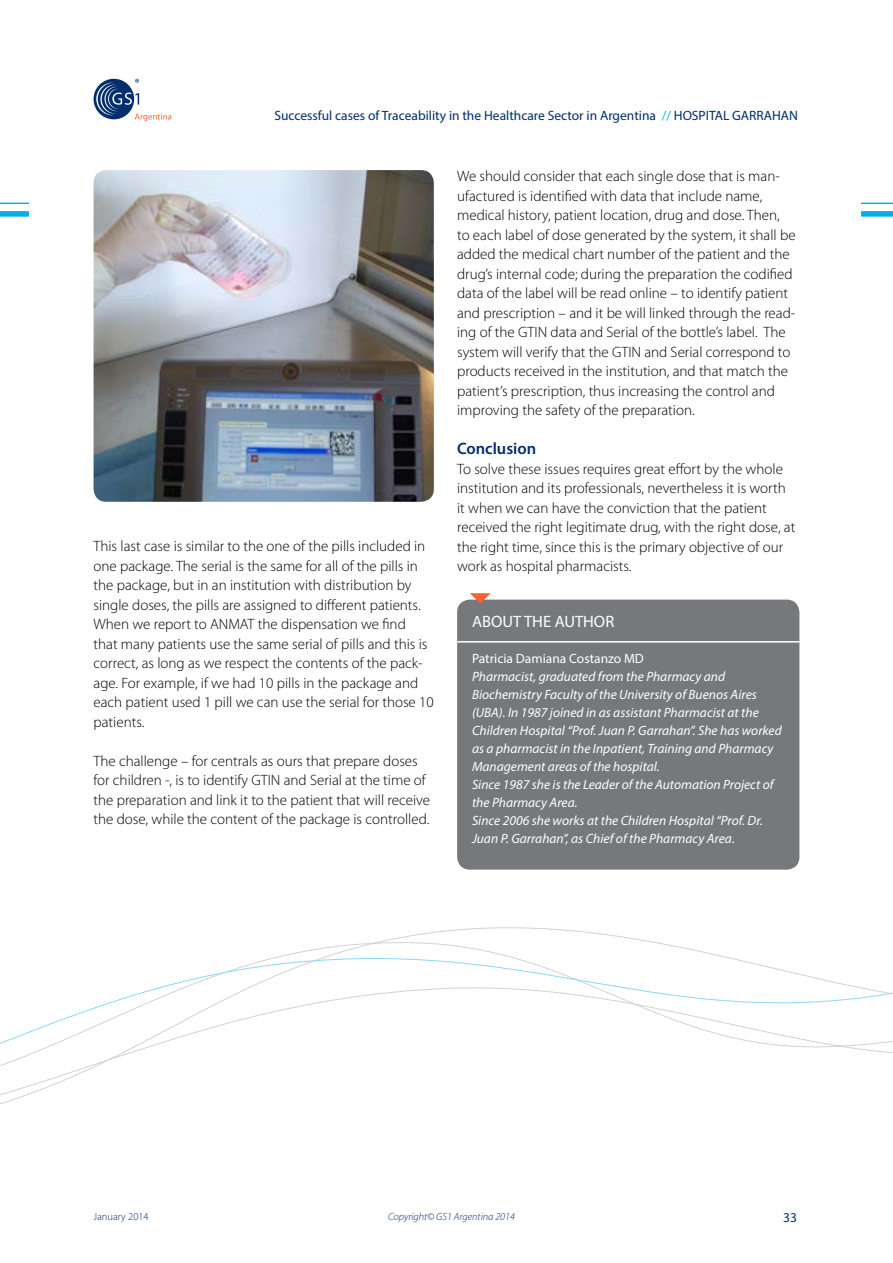
<style>
.page{position:relative;width:893px;height:1263px;background:#fff}
.page>*{position:absolute;margin:0;border:0;box-sizing:border-box;transform-origin:0 0}
.t1{font:16.5px "Myriad Pro";color:#fff}
.t2{font:600 16.5px "Myriad Pro";color:#002d6c}
.t3{font:300 15px/19.5px "Myriad Pro";color:#000}
.t4{font:italic 13.5px/18px "Myriad Pro";color:#fff}
.t5{font:13.5px "Myriad Pro";color:#002d6c}
.t6{font:13.5px "Myriad Pro";color:#fff}
.t7{font:italic 300 10.5px "Myriad Pro";color:#002d6c}
.t8{font:300 10.5px "Myriad Pro";color:#002d6c}
.s1{color:#00b1ec}
</style>
<div class="page">
<svg style="left:0;top:931px;width:893px;height:173px"></svg>
<div style="left:94px;top:79px;width:40px;height:40px;background:#002d6c;border-radius:50%"></div>
<svg style="left:96px;top:79px;width:75px;height:42px"></svg>
<svg style="left:0;top:202px;width:29px;height:15px"></svg>
<svg style="left:861px;top:202px;width:32px;height:15px"></svg>
<img style="left:94px;top:170px;width:340px;height:332px">
<div style="left:457px;top:600px;width:342px;height:270px;background:#77787b;border-radius:13px"></div>
<svg style="left:470px;top:593px;width:21px;height:11px"></svg>
<hr style="left:457px;top:641px;width:344px;height:1px;background:#fff">
<p class="t5" style="left:274px;top:108px;width:525px">Successful cases of Traceability in the Healthcare Sector in Argentina <span class="s1">//</span> HOSPITAL GARRAHAN</p>
<p class="t3" style="left:94px;top:537px;width:342px">This last case is similar to the one of the pills included in one package. The serial is the same for all of the pills in the package, but in an institution with distribution by single doses, the pills are assigned to different patients.<br>When we report to ANMAT the dispensation we find<br>that many patients use the same serial of pills and this is correct, as long as we respect the contents of the pack&shy;age. For example, if we had 10 pills in the package and each patient used 1 pill we can use the serial for those 10 patients.</p>
<p class="t3" style="left:94px;top:751px;width:338px">The challenge – for centrals as ours that prepare doses for children -, is to identify GTIN and Serial at the time of the preparation and link it to the patient that will receive the dose, while the content of the package is controlled.</p>
<p class="t3" style="left:457px;top:167px;width:340px">We should consider that each single dose that is man&shy;ufactured is identified with data that include name, medical history, patient location, drug and dose. Then, to each label of dose generated by the system, it shall be added the medical chart number of the patient and the drug’s internal code; during the preparation the codified data of the label will be read online – to identify patient and prescription – and it be will linked through the read&shy;ing of the GTIN data and Serial of the bottle’s label. The system will verify that the GTIN and Serial correspond to products received in the institution, and that match the patient’s prescription, thus increasing the control and improving the safety of the preparation.</p>
<p class="t2" style="left:457px;top:438px;width:81px">Conclusion</p>
<p class="t3" style="left:457px;top:459px;width:340px">To solve these issues requires great effort by the whole institution and its professionals, nevertheless it is worth it when we can have the conviction that the patient received the right legitimate drug, with the right dose, at the right time, since this is the primary objective of our work as hospital pharmacists.</p>
<p class="t1" style="left:472px;top:611px;width:144px">ABOUT THE AUTHOR</p>
<p class="t6" style="left:472px;top:650px;width:173px">Patricia Damiana Costanzo MD</p>
<p class="t4" style="left:472px;top:667px;width:311px">Pharmacist, graduated from the Pharmacy and Biochemistry Faculty of the University of Buenos Aires (UBA). In 1987 joined in as assistant Pharmacist at the Children Hospital “Prof. Juan P. Garrahan”. She has worked as a pharmacist in the Inpatient, Training and Pharmacy Management areas of the hospital.<br>Since 1987 she is the Leader of the Automation Project of the Pharmacy Area.<br>Since 2006 she works at the Children Hospital “Prof. Dr.<br>Juan P. Garrahan”, as Chief of the Pharmacy Area.</p>
<p class="t8" style="left:94px;top:1210px;width:57px">January 2014</p>
<p class="t7" style="left:388px;top:1210px;width:128px">Copyright© GS1 Argentina 2014</p>
<p class="t5" style="left:783px;top:1209px;width:15px">33</p>
</div>
